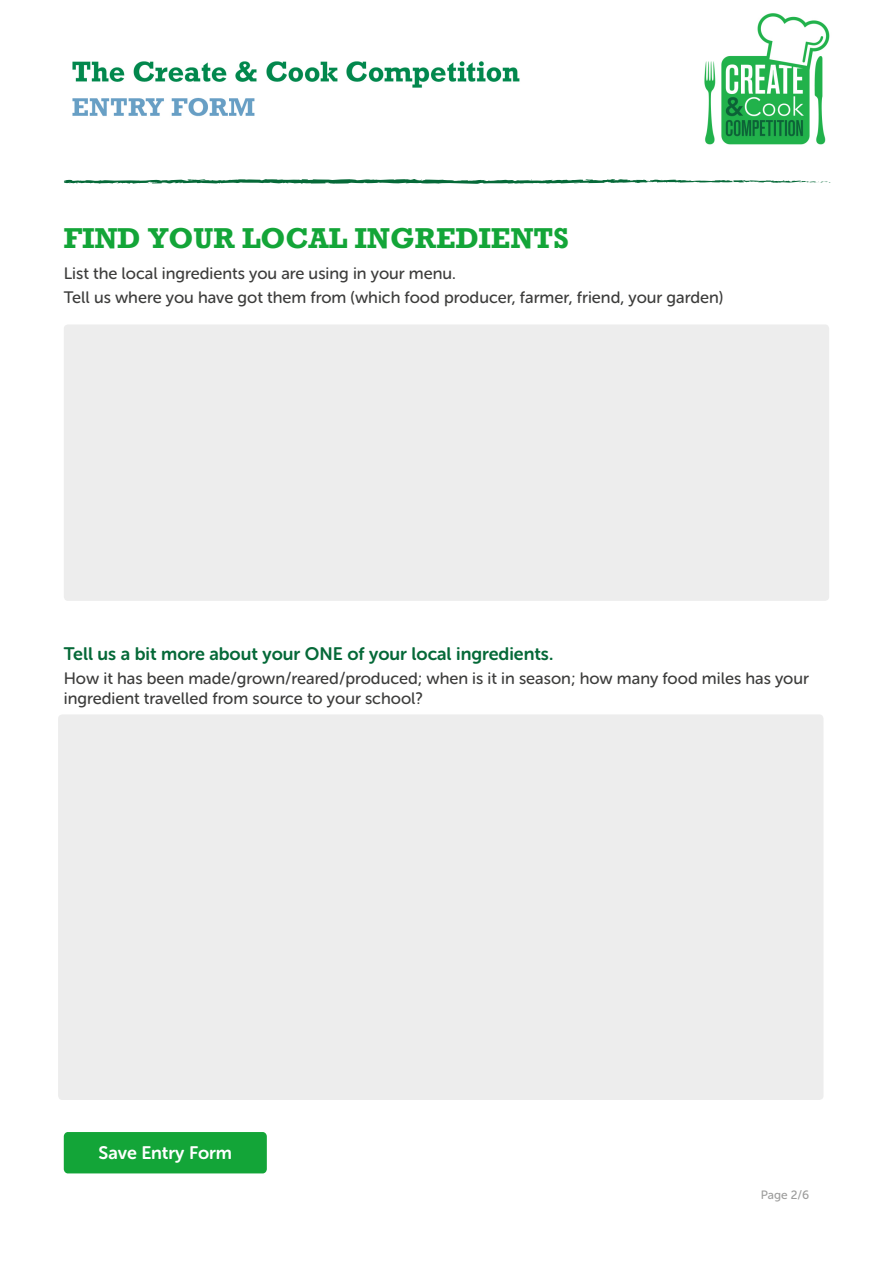
<style>
.page{position:relative;width:893px;height:1263px;background:#fff}
.page>*{position:absolute;margin:0;border:0;box-sizing:border-box;transform-origin:0 0}
.t1{font:700 27px "Rockwell";color:#13a538}
.t2{font:18px "Museo Sans Rounded 700";color:#056938}
.t3{font:18px "Museo Sans Rounded 700";color:#fff}
.t4{font:16.5px/24px "Museo Sans Rounded 500";color:#3c3c3b}
.t5{font:12px "Museo Sans Rounded 500";color:#9d9d9c}
</style>
<div class="page">
<svg style="left:64px;top:179px;width:767px;height:5px"></svg>
<div style="left:58px;top:714px;width:765px;height:386px;background:#ededed;border-radius:4px"></div>
<div style="left:64px;top:324px;width:765px;height:277px;background:#ededed;border-radius:4px"></div>
<div style="left:64px;top:1132px;width:203px;height:41px;background:#13a538;border-radius:4px"></div>
<img style="left:72px;top:13px;width:758px;height:132px">
<h1 class="t1" style="left:64px;top:230px;width:507px">FIND YOUR LOCAL INGREDIENTS</h1>
<p class="t4" style="left:64px;top:262px;width:661px">List the local ingredients you are using in your menu.<br>Tell us where you have got them from (which food producer, farmer, friend, your garden)</p>
<p class="t2" style="left:64px;top:644px;width:491px">Tell us a bit more about your ONE of your local ingredients.</p>
<p class="t4" style="left:64px;top:669px;width:747px;line-height:19.8px">How it has been made/grown/reared/produced; when is it in season; how many food miles has your ingredient travelled from source to your school?</p>
<p class="t3" style="left:98px;top:1143px;width:135px">Save Entry Form</p>
<p class="t5" style="left:761px;top:1188px;width:50px">Page 2/6</p>
</div>
